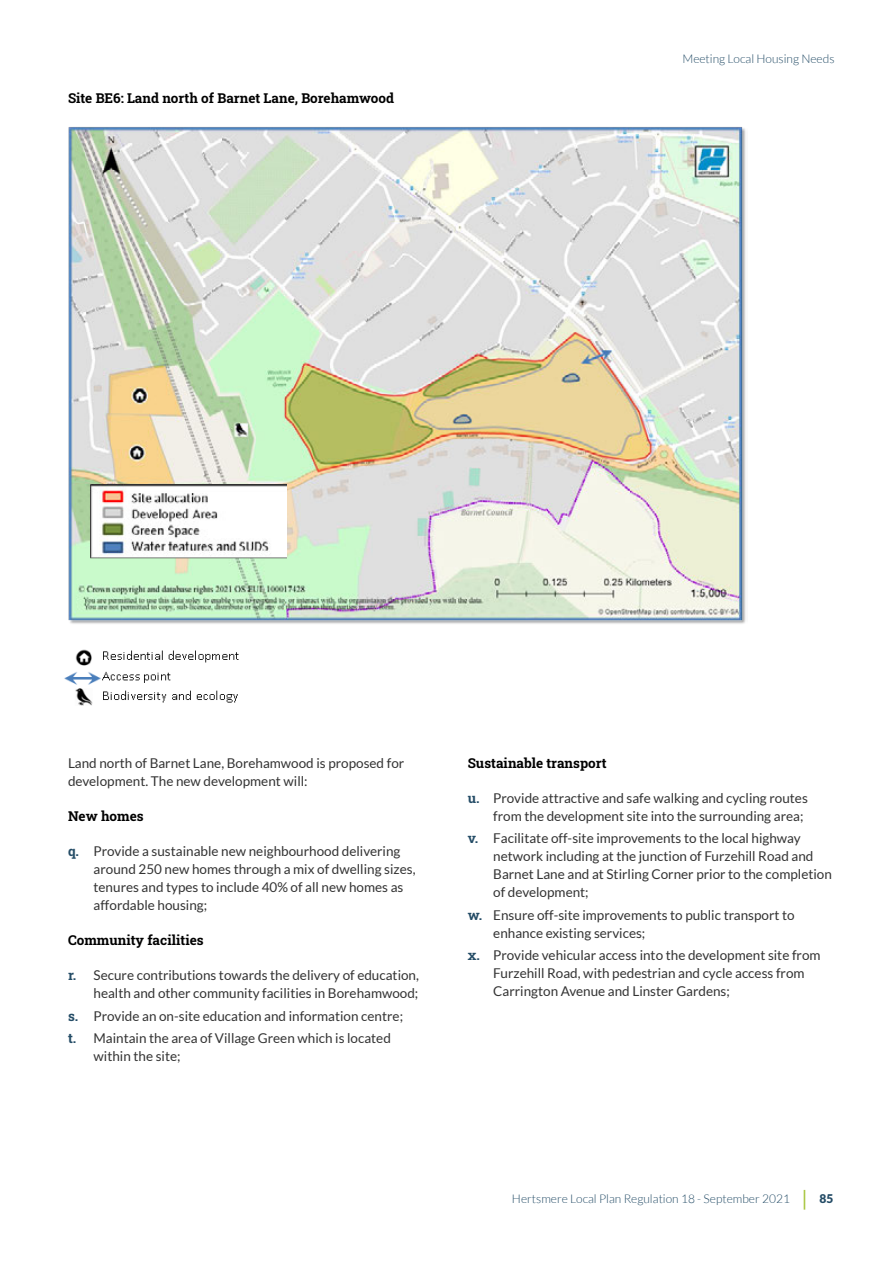
<style>
.page{position:relative;width:893px;height:1263px;background:#fff}
.page>*{position:absolute;margin:0;border:0;box-sizing:border-box;transform-origin:0 0}
.t1{font:13.5px/18px "Lato";color:#333}
.t2{font:13.5px "Roboto Slab";color:#000}
.t3{font:300 12px "Lato";color:#244c66}
.s1{font-family:"Roboto Slab";color:#244c66}
.s2{font-weight:400;font-size:21px;color:#a5c439}
.s3{font-weight:900}
</style>
<div class="page">
<img style="left:64px;top:649px;width:175px;height:57px">
<img style="left:68px;top:127px;width:678px;height:497px">
<img style="left:91px;top:484px;width:195px;height:77px">
<p class="t2" style="left:68px;top:89px;width:328px">Site BE6: Land north of Barnet Lane, Borehamwood</p>
<p class="t3" style="left:682px;top:52px;width:154px">Meeting Local Housing Needs</p>
<p class="t1" style="left:68px;top:754px;width:338px">Land north of Barnet Lane, Borehamwood is proposed for development. The new development will:</p>
<p class="t2" style="left:68px;top:807px;width:77px">New homes</p>
<p class="t1" style="left:94px;top:842px;width:323px;text-indent:-26px"><span class="s1">q.</span> Provide a sustainable new neighbourhood delivering around 250 new homes through a mix of dwelling sizes, tenures and types to include 40% of all new homes as affordable housing;</p>
<p class="t2" style="left:68px;top:931px;width:137px">Community facilities</p>
<p class="t1" style="left:68px;top:966px;width:352px;text-align:right"><span class="s1">r.</span> Secure contributions towards the delivery of education, health and other community facilities in Borehamwood;</p>
<p class="t1" style="left:68px;top:1004px;width:337px;line-height:22.2px"><span class="s1">s.</span> Provide an on-site education and information centre; <span class="s1">t.</span> Maintain the area of Village Green which is located</p>
<p class="t1" style="left:94px;top:1047px;width:88px">within the site;</p>
<p class="t2" style="left:468px;top:754px;width:140px">Sustainable transport</p>
<p class="t1" style="left:493px;top:789px;width:316px;text-indent:-26px"><span class="s1">u.</span> Provide attractive and safe walking and cycling routes from the development site into the surrounding area;</p>
<p class="t1" style="left:493px;top:829px;width:340px;text-indent:-26px"><span class="s1">v.</span> Facilitate off-site improvements to the local highway network including at the junction of Furzehill Road and Barnet Lane and at Stirling Corner prior to the completion of development;</p>
<p class="t1" style="left:493px;top:906px;width:303px;text-indent:-26px"><span class="s1">w.</span> Ensure off-site improvements to public transport to enhance existing services;</p>
<p class="t1" style="left:493px;top:946px;width:329px;text-indent:-26px"><span class="s1">x.</span> Provide vehicular access into the development site from<br>Furzehill Road, with pedestrian and cycle access from<br>Carrington Avenue and Linster Gardens;</p>
<p class="t3" style="left:512px;top:1193px;width:323px">Hertsmere Local Plan Regulation 18 - September 2021 <span class="s2">|</span> <span class="s3">85</span></p>
</div>
